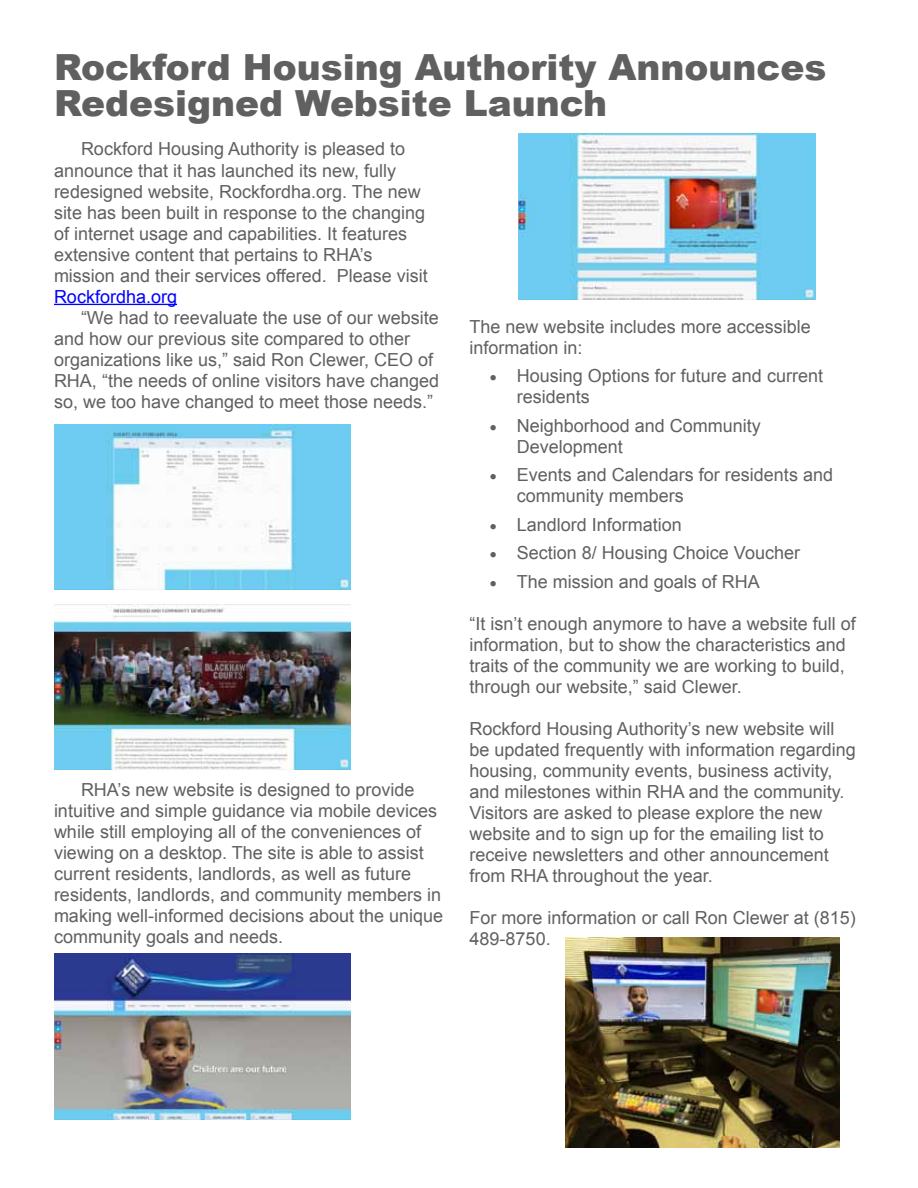
<style>
.page{position:relative;width:918px;height:1188px;background:#fff}
.page>*{position:absolute;margin:0;border:0;box-sizing:border-box;transform-origin:0 0}
.t1{font:900 36px/36px "Arial";color:#606060}
.t2{font:18px/21px "Arial";color:#606060}
.t3{font:18px "Arial";color:#00f}
</style>
<div class="page">
<img style="left:54px;top:605px;width:297px;height:165px">
<img style="left:54px;top:425px;width:297px;height:165px">
<hr style="left:54px;top:304px;width:123px;height:1px;background:#00f">
<img style="left:54px;top:954px;width:297px;height:165px">
<img style="left:518px;top:134px;width:297px;height:165px">
<img style="left:566px;top:938px;width:274px;height:210px">
<h1 class="t1" style="left:54px;top:48px;width:774px">Rockford Housing Authority Announces<br>Redesigned Website Launch</h1>
<p class="t2" style="left:54px;top:139px;width:375px;text-indent:27px">Rockford Housing Authority is pleased to announce that it has launched its new, fully redesigned website, Rockfordha.org. The new site has been built in response to the changing of internet usage and capabilities. It features extensive content that pertains to RHA’s mission and their services offered. Please visit</p>
<p class="t3" style="left:54px;top:284px;width:125px">Rockfordha.org</p>
<p class="t2" style="left:54px;top:307px;width:387px;text-indent:27px">“We had to reevaluate the use of our website and how our previous site compared to other organizations like us,” said Ron Clewer, CEO of RHA, “the needs of online visitors have changed so, we too have changed to meet those needs.”</p>
<p class="t2" style="left:470px;top:316px;width:343px">The new website includes more accessible information in:</p>
<p class="t2" style="left:517px;top:366px;width:308px;text-indent:-27px">• Housing Options for future and current residents</p>
<p class="t2" style="left:517px;top:415px;width:246px;text-indent:-27px">• Neighborhood and Community<br>Development</p>
<p class="t2" style="left:517px;top:465px;width:318px;text-indent:-27px">• Events and Calendars for residents and community members</p>
<p class="t2" style="left:490px;top:514px;width:194px">• Landlord Information</p>
<p class="t2" style="left:490px;top:543px;width:312px">• Section 8/ Housing Choice Voucher</p>
<p class="t2" style="left:490px;top:571px;width:272px">• The mission and goals of RHA</p>
<p class="t2" style="left:470px;top:613px;width:388px">“It isn’t enough anymore to have a website full of information, but to show the characteristics and traits of the community we are working to build, through our website,” said Clewer.</p>
<p class="t2" style="left:470px;top:718px;width:388px">Rockford Housing Authority’s new website will be updated frequently with information regarding housing, community events, business activity, and milestones within RHA and the community.<br>Visitors are asked to please explore the new website and to sign up for the emailing list to receive newsletters and other announcement from RHA throughout the year.</p>
<p class="t2" style="left:470px;top:907px;width:388px">For more information or call Ron Clewer at (815)<br>489-8750.</p>
<p class="t2" style="left:54px;top:780px;width:391px;text-indent:27px">RHA’s new website is designed to provide intuitive and simple guidance via mobile devices while still employing all of the conveniences of viewing on a desktop. The site is able to assist current residents, landlords, as well as future residents, landlords, and community members in making well-informed decisions about the unique community goals and needs.</p>
</div>
